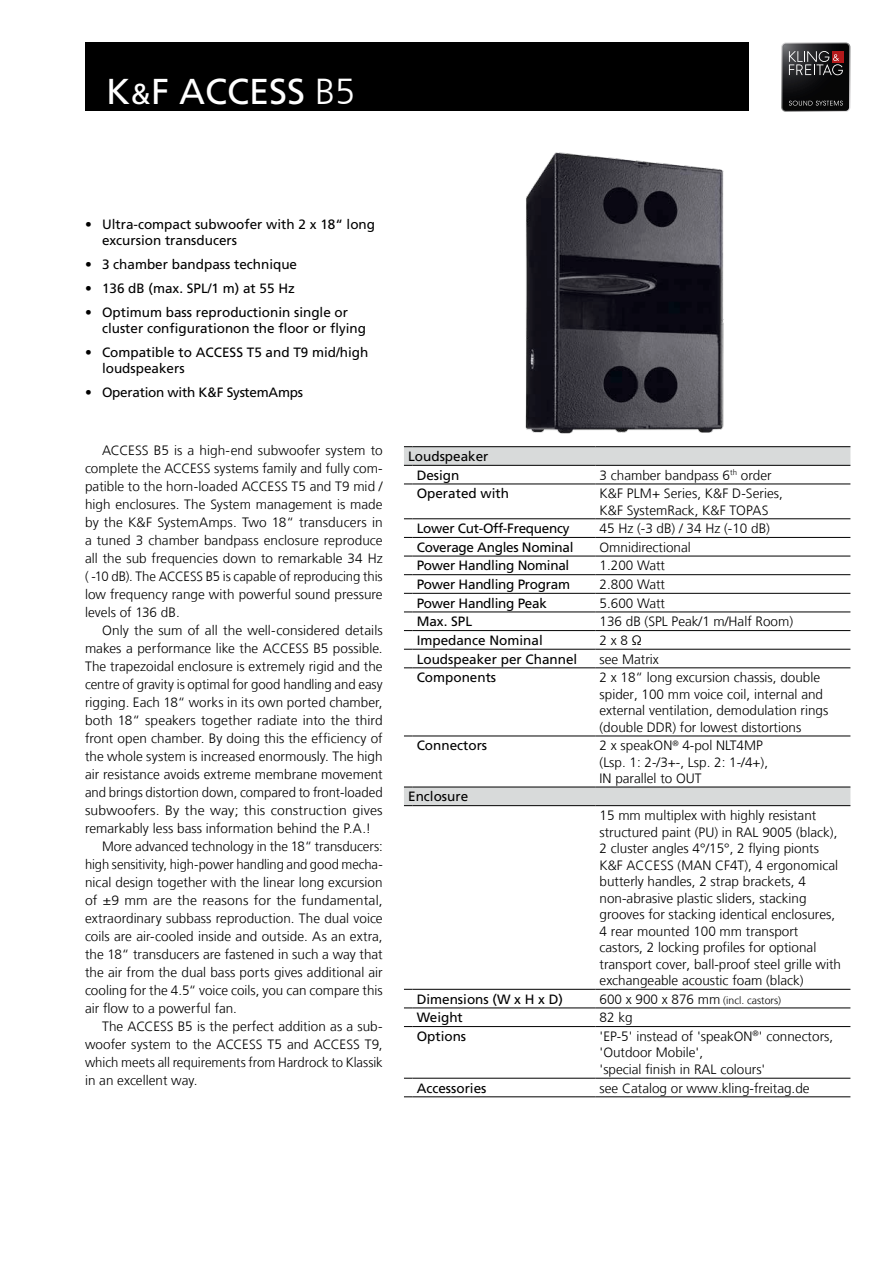
<style>
.page{position:relative;width:893px;height:1263px;background:#fff}
.page>*{position:absolute;margin:0;border:0;box-sizing:border-box;transform-origin:0 0}
.t1{font:36px "Frutiger LT Com";color:#fff}
.t2{font:300 13.5px/16.5px "Frutiger LT Com";color:#000}
.t3{font:13.5px/15.6px "Frutiger LT Com";color:#000}
.t4{font:13.5px "Frutiger LT Com";letter-spacing:-.02em;color:#000}
.t5{font:300 13.5px "Frutiger LT Com";color:#000;scale:1.04 1}
.t6{font:300 10.5px "Frutiger LT Com";color:#000}
.s1{font-size:28.8px}
.s2{font-weight:300}
.s3{font-size:13.5px}
</style>
<div class="page">
<div style="left:85px;top:43px;width:663px;height:68px;background:#000"></div>
<svg style="left:404px;top:447px;width:446px;height:358px"></svg>
<hr style="left:412px;top:446px;width:183px;height:1px;background:#000">
<hr style="left:595px;top:446px;width:255px;height:1px;background:#000">
<hr style="left:412px;top:465px;width:183px;height:1px;background:#000">
<hr style="left:595px;top:465px;width:255px;height:1px;background:#000">
<hr style="left:412px;top:484px;width:183px;height:1px;background:#000">
<hr style="left:595px;top:484px;width:255px;height:1px;background:#000">
<hr style="left:412px;top:518px;width:183px;height:1px;background:#000">
<hr style="left:595px;top:518px;width:255px;height:1px;background:#000">
<hr style="left:412px;top:537px;width:183px;height:1px;background:#000">
<hr style="left:595px;top:537px;width:255px;height:1px;background:#000">
<hr style="left:412px;top:556px;width:183px;height:1px;background:#000">
<hr style="left:595px;top:556px;width:255px;height:1px;background:#000">
<hr style="left:412px;top:574px;width:183px;height:1px;background:#000">
<hr style="left:595px;top:574px;width:255px;height:1px;background:#000">
<hr style="left:412px;top:593px;width:183px;height:1px;background:#000">
<hr style="left:595px;top:593px;width:255px;height:1px;background:#000">
<hr style="left:412px;top:612px;width:183px;height:1px;background:#000">
<hr style="left:595px;top:612px;width:255px;height:1px;background:#000">
<hr style="left:412px;top:630px;width:183px;height:1px;background:#000">
<hr style="left:595px;top:630px;width:255px;height:1px;background:#000">
<hr style="left:412px;top:649px;width:183px;height:1px;background:#000">
<hr style="left:595px;top:649px;width:255px;height:1px;background:#000">
<hr style="left:412px;top:668px;width:183px;height:1px;background:#000">
<hr style="left:595px;top:668px;width:255px;height:1px;background:#000">
<hr style="left:412px;top:736px;width:183px;height:1px;background:#000">
<hr style="left:595px;top:736px;width:255px;height:1px;background:#000">
<hr style="left:412px;top:787px;width:183px;height:1px;background:#000">
<hr style="left:595px;top:787px;width:255px;height:1px;background:#000">
<hr style="left:412px;top:805px;width:183px;height:1px;background:#000">
<hr style="left:595px;top:805px;width:255px;height:1px;background:#000">
<hr style="left:412px;top:989px;width:183px;height:1px;background:#000">
<hr style="left:595px;top:989px;width:255px;height:1px;background:#000">
<hr style="left:412px;top:1008px;width:183px;height:1px;background:#000">
<hr style="left:595px;top:1008px;width:255px;height:1px;background:#000">
<hr style="left:412px;top:1026px;width:183px;height:1px;background:#000">
<hr style="left:595px;top:1026px;width:255px;height:1px;background:#000">
<hr style="left:412px;top:1078px;width:183px;height:1px;background:#000">
<hr style="left:412px;top:1096px;width:183px;height:1px;background:#000">
<hr style="left:595px;top:1078px;width:255px;height:1px;background:#000">
<hr style="left:595px;top:1096px;width:255px;height:1px;background:#000">
<svg style="left:781px;top:43px;width:69px;height:69px;background:#332f30"></svg>
<img style="left:519px;top:152px;width:212px;height:304px">
<h1 class="t1" style="left:106px;top:70px;width:250px">K<span class="s1">&amp;</span>F ACCESS <span class="s2">B5</span></h1>
<p class="t3" style="left:102px;top:217px;width:275px;text-indent:-17px">• Ultra-compact subwoofer with 2 x 18“ long excursion transducers</p>
<p class="t3" style="left:85px;top:257px;width:214px">• 3 chamber bandpass technique</p>
<p class="t3" style="left:85px;top:281px;width:211px">• 136 dB (max. SPL/1 m) at 55 Hz</p>
<p class="t3" style="left:102px;top:305px;width:266px;text-indent:-17px">• Optimum bass reproductionin single or cluster configurationon the floor or flying</p>
<p class="t3" style="left:102px;top:345px;width:268px;text-indent:-17px">• Compatible to ACCESS T5 and T9 mid/high loudspeakers</p>
<p class="t4" style="left:85px;top:384px;width:219px">• Operation with K&amp;F SystemAmps</p>
<p class="t2" style="left:85px;top:441px;width:299px;line-height:18px;text-align:justify;text-indent:17px">ACCESS B5 is a high-end subwoofer system to complete the ACCESS systems family and fully com&shy;patible to the horn-loaded ACCESS T5 and T9 mid / high enclosures. The System management is made by the K&amp;F SystemAmps. Two 18“ transducers in a tuned 3 chamber bandpass enclosure reproduce all the sub frequencies down to remarkable 34 Hz ( -10 dB). The ACCESS B5 is capable of reproducing this low frequency range with powerful sound pressure levels of 136 dB.</p>
<p class="t2" style="left:102px;top:622px;width:282px">Only the sum of all the well-considered details</p>
<p class="t2" style="left:85px;top:640px;width:299px">makes a performance like the ACCESS B5 possible.</p>
<p class="t2" style="left:85px;top:658px;width:299px">The trapezoidal enclosure is extremely rigid and the</p>
<p class="t2" style="left:85px;top:676px;width:299px">centre of gravity is optimal for good handling and easy</p>
<p class="t2" style="left:85px;top:694px;width:299px">rigging. Each 18“ works in its own ported chamber,</p>
<p class="t2" style="left:85px;top:712px;width:299px">both 18“ speakers together radiate into the third</p>
<p class="t2" style="left:85px;top:730px;width:299px">front open chamber. By doing this the efficiency of</p>
<p class="t2" style="left:85px;top:748px;width:299px">the whole system is increased enormously. The high</p>
<p class="t2" style="left:85px;top:766px;width:299px">air resistance avoids extreme membrane movement</p>
<p class="t2" style="left:85px;top:784px;width:299px">and brings distortion down, compared to front-loaded</p>
<p class="t5" style="left:85px;top:802px;width:288px">subwoofers. By the way; this construction gives</p>
<p class="t2" style="left:85px;top:820px;width:287px">remarkably less bass information behind the P.A.!</p>
<p class="t2" style="left:102px;top:838px;width:282px">More advanced technology in the 18“ transducers:</p>
<p class="t2" style="left:85px;top:856px;width:299px">high sensitivity, high-power handling and good mecha-</p>
<p class="t2" style="left:85px;top:874px;width:299px">nical design together with the linear long excursion</p>
<p class="t2" style="left:85px;top:892px;width:299px">of ±9 mm are the reasons for the fundamental,</p>
<p class="t2" style="left:85px;top:910px;width:299px">extraordinary subbass reproduction. The dual voice</p>
<p class="t2" style="left:85px;top:928px;width:299px">coils are air-cooled inside and outside. As an extra,</p>
<p class="t2" style="left:85px;top:946px;width:299px">the 18“ transducers are fastened in such a way that</p>
<p class="t2" style="left:85px;top:964px;width:299px">the air from the dual bass ports gives additional air</p>
<p class="t2" style="left:85px;top:982px;width:299px">cooling for the 4.5“ voice coils, you can compare this</p>
<p class="t2" style="left:85px;top:1000px;width:153px">air flow to a powerful fan.</p>
<p class="t2" style="left:102px;top:1018px;width:282px">The ACCESS B5 is the perfect addition as a sub-</p>
<p class="t2" style="left:85px;top:1036px;width:299px">woofer system to the ACCESS T5 and ACCESS T9,</p>
<p class="t2" style="left:85px;top:1054px;width:299px">which meets all requirements from Hardrock to Klassik</p>
<p class="t2" style="left:85px;top:1072px;width:114px">in an excellent way.</p>
<p class="t3" style="left:417px;top:447px;width:73px;line-height:18.6px;text-indent:-9px">Loudspeaker<br>Design</p>
<p class="t2" style="left:600px;top:467px;width:174px">3 chamber bandpass 6<sup>th</sup> order</p>
<p class="t3" style="left:417px;top:486px;width:94px">Operated with</p>
<p class="t2" style="left:600px;top:486px;width:185px">K&amp;F PLM+ Series, K&amp;F D-Series,<br>K&amp;F SystemRack, K&amp;F TOPAS</p>
<p class="t4" style="left:417px;top:520px;width:154px">Lower Cut-Off-Frequency</p>
<p class="t2" style="left:600px;top:520px;width:172px">45 Hz (-3 dB) / 34 Hz (-10 dB)</p>
<p class="t4" style="left:417px;top:539px;width:158px">Coverage Angles Nominal</p>
<p class="t2" style="left:600px;top:539px;width:93px">Omnidirectional</p>
<p class="t4" style="left:417px;top:558px;width:154px">Power Handling Nominal</p>
<p class="t2" style="left:600px;top:558px;width:67px">1.200 Watt</p>
<p class="t4" style="left:417px;top:576px;width:155px">Power Handling Program</p>
<p class="t2" style="left:600px;top:576px;width:67px">2.800 Watt</p>
<p class="t4" style="left:417px;top:595px;width:132px">Power Handling Peak</p>
<p class="t2" style="left:600px;top:595px;width:67px">5.600 Watt</p>
<p class="t3" style="left:417px;top:614px;width:57px">Max. SPL</p>
<p class="t2" style="left:600px;top:613px;width:195px">136 dB (SPL Peak/1 m/Half Room)</p>
<p class="t3" style="left:417px;top:632px;width:128px">Impedance Nominal</p>
<p class="t2" style="left:600px;top:632px;width:44px">2 x 8 Ω</p>
<p class="t3" style="left:417px;top:651px;width:162px">Loudspeaker per Channel</p>
<p class="t2" style="left:600px;top:651px;width:61px">see Matrix</p>
<p class="t3" style="left:417px;top:670px;width:81px">Components</p>
<p class="t2" style="left:600px;top:669px;width:230px">2 x 18“ long excursion chassis, double spider, 100 mm voice coil, internal and external ventilation, demodulation rings (double DDR) for lowest distortions</p>
<p class="t3" style="left:417px;top:738px;width:72px">Connectors</p>
<p class="t2" style="left:600px;top:738px;width:170px">2 x speakON<sup>®</sup> 4-pol NLT4MP (Lsp. 1: 2-/3+-, Lsp. 2: 1-/4+),<br>IN parallel to OUT</p>
<p class="t3" style="left:408px;top:789px;width:62px">Enclosure</p>
<p class="t2" style="left:600px;top:807px;width:243px">15 mm multiplex with highly resistant structured paint (PU) in RAL 9005 (black), 2 cluster angles 4°/15°, 2 flying pionts K&amp;F ACCESS (MAN CF4T), 4 ergonomical butterly handles, 2 strap brackets, 4 non-abrasive plastic sliders, stacking grooves for stacking identical enclosures, 4 rear mounted 100 mm transport castors, 2 locking profiles for optional transport cover, ball-proof steel grille with exchangeable acoustic foam (black)</p>
<p class="t3" style="left:417px;top:991px;width:148px">Dimensions (W x H x D)</p>
<p class="t6" style="left:600px;top:994px;width:183px"><span class="s3">600 x 900 x 876 mm</span> (incl. castors)</p>
<p class="t3" style="left:417px;top:1010px;width:48px">Weight</p>
<p class="t2" style="left:600px;top:1009px;width:35px">82 kg</p>
<p class="t3" style="left:417px;top:1028px;width:51px">Options</p>
<p class="t2" style="left:600px;top:1028px;width:235px">'EP-5' instead of 'speakON<sup>®</sup>' connectors, 'Outdoor Mobile',<br>'special finish in RAL colours'</p>
<p class="t3" style="left:417px;top:1080px;width:71px">Accessories</p>
<p class="t2" style="left:600px;top:1080px;width:212px">see Catalog or www.kling-freitag.de</p>
</div>
